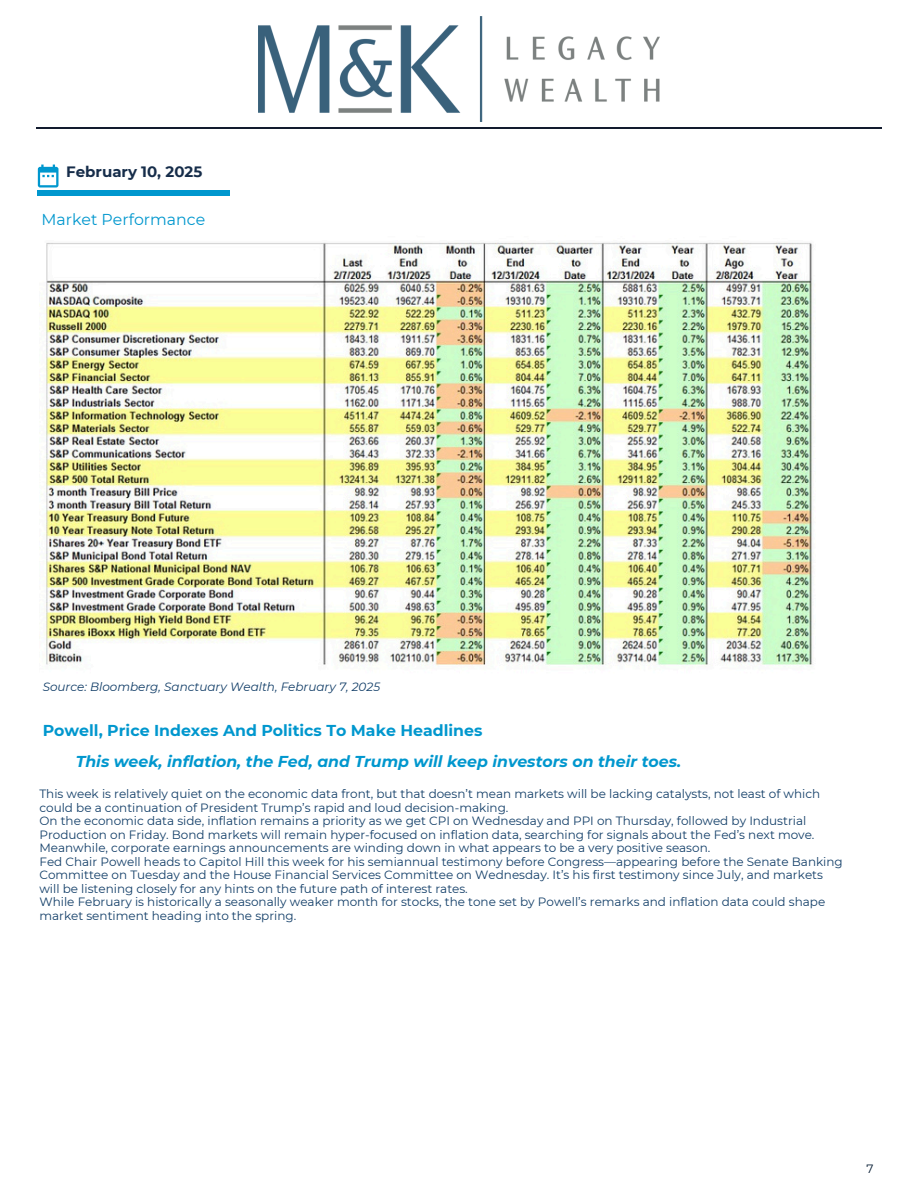
<style>
.page{position:relative;width:918px;height:1188px;background:#fff}
.page>*{position:absolute;margin:0;border:0;box-sizing:border-box;transform-origin:0 0}
.t1{font:italic 700 15.75px "Montserrat";color:#0097ce}
.t2{font:700 15.75px "Montserrat";color:#0097ce}
.t3{font:15.75px "Montserrat";color:#0097ce}
.t4{font:700 15px "Montserrat";color:#162d4a}
.t5{font:12px/13.5px "Montserrat";color:#123e68}
.t6{font:italic 12px "Montserrat";color:#123e68}
.t7{font:12px "Montserrat";color:#00182f}
</style>
<div class="page">
<svg style="left:38px;top:165px;width:21px;height:23px"></svg>
<hr style="left:38px;top:191px;width:192px;height:4px;background:#0097ce">
<hr style="left:36px;top:127px;width:846px;height:2px;background:#121b2e">
<img style="left:41px;top:242px;width:772px;height:425px">
<img style="left:259px;top:17px;width:400px;height:105px">
<h1 class="t4" style="left:66px;top:162px;width:138px">February 10, 2025</h1>
<p class="t3" style="left:41px;top:209px;width:165px">Market Performance</p>
<p class="t6" style="left:43px;top:680px;width:339px">Source: Bloomberg, Sanctuary Wealth, February 7, 2025</p>
<h1 class="t2" style="left:43px;top:721px;width:441px">Powell, Price Indexes And Politics To Make Headlines</h1>
<h2 class="t1" style="left:76px;top:752px;width:607px">This week, inflation, the Fed, and Trump will keep investors on their toes.</h2>
<p class="t5" style="left:39px;top:787px;width:805px">This week is relatively quiet on the economic data front, but that doesn’t mean markets will be lacking catalysts, not least of which could be a continuation of President Trump’s rapid and loud decision-making.<br>On the economic data side, inflation remains a priority as we get CPI on Wednesday and PPI on Thursday, followed by Industrial Production on Friday. Bond markets will remain hyper-focused on inflation data, searching for signals about the Fed’s next move.<br>Meanwhile, corporate earnings announcements are winding down in what appears to be a very positive season.<br>Fed Chair Powell heads to Capitol Hill this week for his semiannual testimony before Congress—appearing before the Senate Banking Committee on Tuesday and the House Financial Services Committee on Wednesday. It’s his first testimony since July, and markets will be listening closely for any hints on the future path of interest rates.<br>While February is historically a seasonally weaker month for stocks, the tone set by Powell’s remarks and inflation data could shape market sentiment heading into the spring.</p>
<h1 class="t7" style="left:866px;top:1161px;width:9px">7</h1>
</div>
